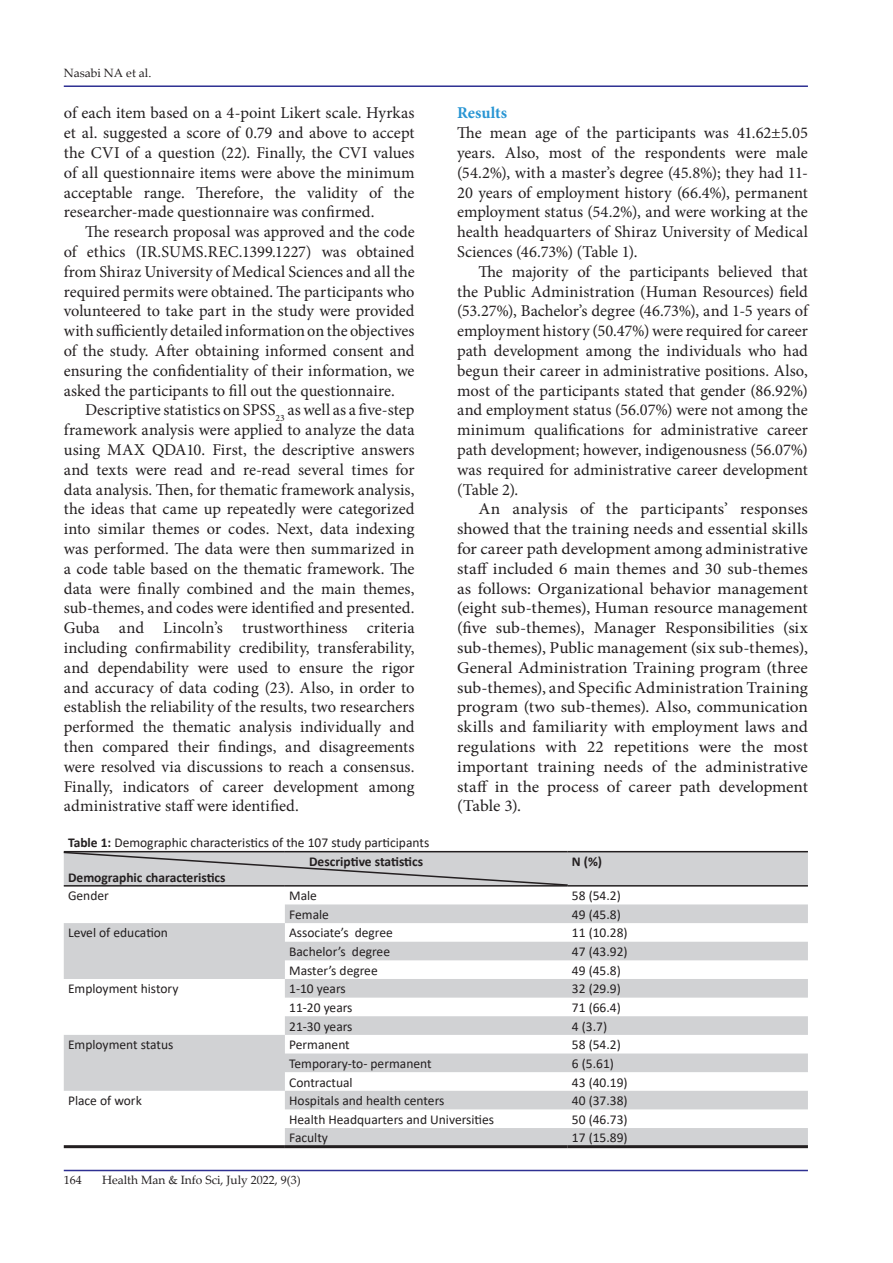
<style>
.page{position:relative;width:893px;height:1263px;background:#fff}
.page>*{position:absolute;margin:0;border:0;box-sizing:border-box;transform-origin:0 0}
.t1{font:16.5px/19.8px "Minion Pro";color:#231f20;text-align:justify}
.t2{font:16.5px/19.8px "Minion Pro";color:#231f20;text-align:justify;scale:1.05 1}
.t3{font:700 16.5px "Minion Pro";color:#2895d3}
.t4{font:13.5px/18.6px "Calibri";color:#231f20}
.t5{font:700 13.5px "Calibri";color:#231f20}
.t6{font:12px "Palatino Linotype";color:#231f20}
.s1{font-weight:700}
</style>
<div class="page">
<hr style="left:64px;top:1170px;width:744px;height:1px;background:#2e3092">
<hr style="left:64px;top:85px;width:744px;height:2px;background:#2e3092">
<svg style="left:64px;top:852px;width:744px;height:293px"></svg>
<hr style="left:64px;top:851px;width:221px;height:1px;background:#231f20">
<hr style="left:285px;top:851px;width:283px;height:1px;background:#231f20">
<hr style="left:568px;top:851px;width:240px;height:1px;background:#231f20">
<hr style="left:64px;top:885px;width:221px;height:1px;background:#231f20">
<hr style="left:285px;top:885px;width:283px;height:1px;background:#231f20">
<hr style="left:568px;top:885px;width:240px;height:1px;background:#231f20">
<hr style="left:64px;top:1145px;width:221px;height:3px;background:#231f20">
<hr style="left:285px;top:1145px;width:283px;height:3px;background:#231f20">
<hr style="left:568px;top:1145px;width:240px;height:3px;background:#231f20">
<svg style="left:64px;top:852px;width:504px;height:33px"></svg>
<p class="t6" style="left:64px;top:64px;width:89px">Nasabi NA et al.</p>
<p class="t1" style="left:64px;top:103px;width:352px">of each item based on a 4-point Likert scale. Hyrkas et al. suggested a score of 0.79 and above to accept the CVI of a question (22). Finally, the CVI values of all questionnaire items were above the minimum acceptable range. Therefore, the validity of the researcher-made questionnaire was confirmed.</p>
<p class="t1" style="left:64px;top:222px;width:352px;text-indent:21px">The research proposal was approved and the code of ethics (IR.SUMS.REC.1399.1227) was obtained from Shiraz University of Medical Sciences and all the required permits were obtained. The participants who volunteered to take part in the study were provided with sufficiently detailed information on the objectives of the study. After obtaining informed consent and ensuring the confidentiality of their information, we asked the participants to fill out the questionnaire.</p>
<p class="t1" style="left:64px;top:400px;width:352px;text-indent:21px">Descriptive statistics on SPSS<sub>23</sub> as well as a five-step framework analysis were applied to analyze the data using MAX QDA10. First, the descriptive answers and texts were read and re-read several times for data analysis. Then, for thematic framework analysis, the ideas that came up repeatedly were categorized into similar themes or codes. Next, data indexing was performed. The data were then summarized in a code table based on the thematic framework. The data were finally combined and the main themes, sub-themes, and codes were identified and presented.<br>Guba and Lincoln’s trustworthiness criteria including confirmability credibility, transferability, and dependability were used to ensure the rigor and accuracy of data coding (23). Also, in order to establish the reliability of the results, two researchers performed the thematic analysis individually and then compared their findings, and disagreements were resolved via discussions to reach a consensus.<br>Finally, indicators of career development among administrative staff were identified.</p>
<p class="t4" style="left:309px;top:833px;width:122px;text-indent:-241px"><span class="s1">Table 1:</span> Demographic characteristics of the 107 study participants<br><span class="s1">Descriptive statistics</span></p>
<p class="t5" style="left:68px;top:867px;width:159px">Demographic characteristics</p>
<p class="t3" style="left:457px;top:101px;width:52px">Results</p>
<p class="t1" style="left:457px;top:123px;width:352px">The mean age of the participants was 41.62±5.05 years. Also, most of the respondents were male (54.2%), with a master’s degree (45.8%); they had 11- 20 years of employment history (66.4%), permanent employment status (54.2%), and were working at the health headquarters of Shiraz University of Medical Sciences (46.73%) (Table 1).</p>
<p class="t1" style="left:457px;top:262px;width:352px;text-indent:21px">The majority of the participants believed that the Public Administration (Human Resources) field (53.27%), Bachelor’s degree (46.73%), and 1-5 years of employment history (50.47%) were required for career path development among the individuals who had begun their career in administrative positions. Also, most of the participants stated that gender (86.92%) and employment status (56.07%) were not among the minimum qualifications for administrative career path development; however, indigenousness (56.07%) was required for administrative career development (Table 2).</p>
<p class="t2" style="left:457px;top:499px;width:336px;text-indent:21px">An analysis of the participants’ responses showed that the training needs and essential skills for career path development among administrative staff included 6 main themes and 30 sub-themes as follows: Organizational behavior management (eight sub-themes), Human resource management (five sub-themes), Manager Responsibilities (six sub-themes), Public management (six sub-themes), General Administration Training program (three sub-themes), and Specific Administration Training program (two sub-themes). Also, communication skills and familiarity with employment laws and regulations with 22 repetitions were the most important training needs of the administrative staff in the process of career path development (Table 3).</p>
<p class="t5" style="left:572px;top:852px;width:32px">N (%)</p>
<p class="t4" style="left:68px;top:886px;width:42px">Gender</p>
<p class="t4" style="left:289px;top:886px;width:29px">Male</p>
<p class="t4" style="left:572px;top:886px;width:50px">58 (54.2)</p>
<p class="t4" style="left:289px;top:905px;width:41px">Female</p>
<p class="t4" style="left:572px;top:905px;width:50px">49 (45.8)</p>
<p class="t4" style="left:68px;top:923px;width:102px">Level of education</p>
<p class="t4" style="left:289px;top:923px;width:105px">Associate’s degree</p>
<p class="t4" style="left:572px;top:923px;width:57px">11 (10.28)</p>
<p class="t4" style="left:289px;top:942px;width:102px">Bachelor’s degree</p>
<p class="t4" style="left:572px;top:942px;width:57px">47 (43.92)</p>
<p class="t4" style="left:289px;top:961px;width:90px">Master’s degree</p>
<p class="t4" style="left:572px;top:961px;width:50px">49 (45.8)</p>
<p class="t4" style="left:68px;top:979px;width:112px">Employment history</p>
<p class="t4" style="left:289px;top:979px;width:58px">1-10 years</p>
<p class="t4" style="left:572px;top:979px;width:50px">32 (29.9)</p>
<p class="t4" style="left:289px;top:998px;width:65px">11-20 years</p>
<p class="t4" style="left:572px;top:998px;width:50px">71 (66.4)</p>
<p class="t4" style="left:289px;top:1016px;width:65px">21-30 years</p>
<p class="t4" style="left:572px;top:1016px;width:37px">4 (3.7)</p>
<p class="t4" style="left:68px;top:1035px;width:107px">Employment status</p>
<p class="t4" style="left:289px;top:1035px;width:62px">Permanent</p>
<p class="t4" style="left:572px;top:1035px;width:50px">58 (54.2)</p>
<p class="t4" style="left:289px;top:1054px;width:144px">Temporary-to- permanent</p>
<p class="t4" style="left:572px;top:1054px;width:44px">6 (5.61)</p>
<p class="t4" style="left:289px;top:1072px;width:65px">Contractual</p>
<p class="t4" style="left:572px;top:1072px;width:57px">43 (40.19)</p>
<p class="t4" style="left:68px;top:1091px;width:75px">Place of work</p>
<p class="t4" style="left:289px;top:1091px;width:157px">Hospitals and health centers</p>
<p class="t4" style="left:572px;top:1091px;width:57px">40 (37.38)</p>
<p class="t4" style="left:289px;top:1110px;width:206px">Health Headquarters and Universities</p>
<p class="t4" style="left:572px;top:1110px;width:57px">50 (46.73)</p>
<p class="t4" style="left:289px;top:1128px;width:40px">Faculty</p>
<p class="t4" style="left:572px;top:1128px;width:57px">17 (15.89)</p>
<p class="t6" style="left:64px;top:1172px;width:19px">164</p>
<p class="t6" style="left:102px;top:1171px;width:200px">Health Man &amp; Info Sci, July 2022, 9(3)</p>
</div>
